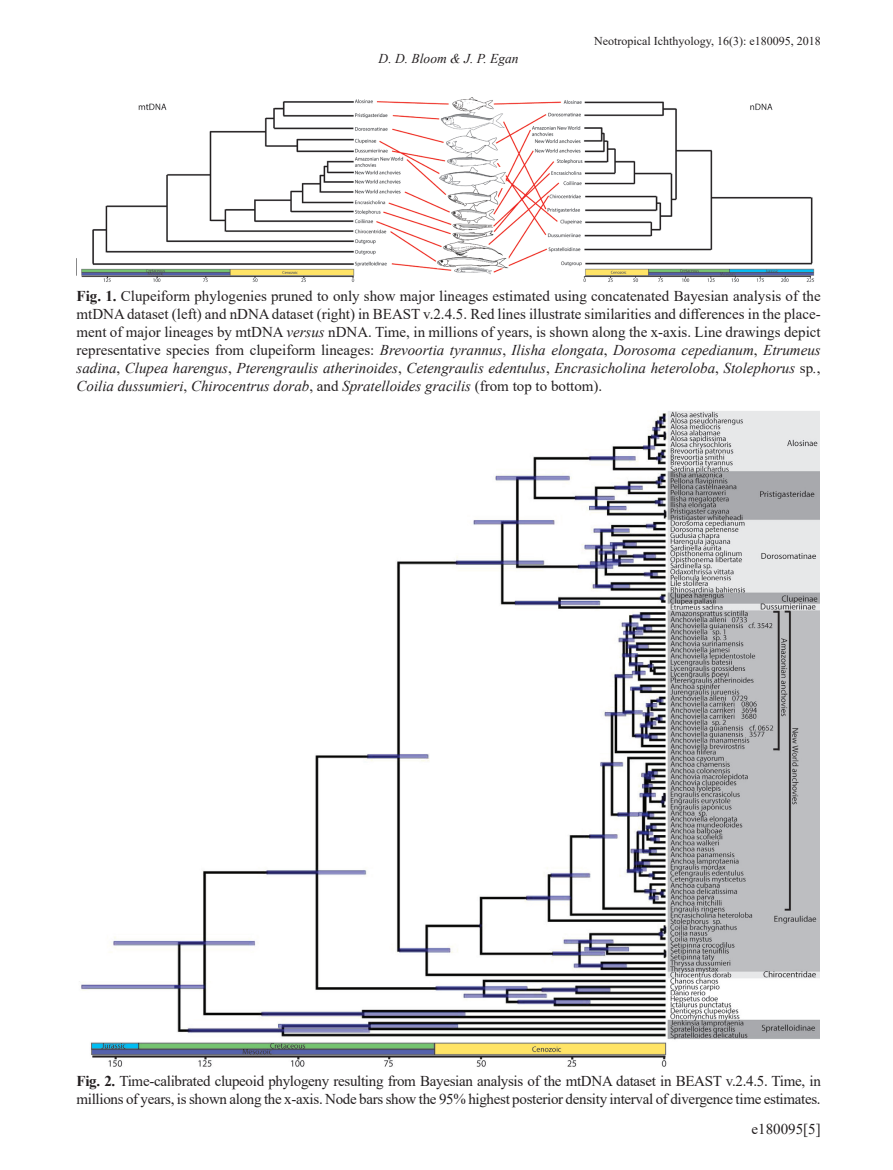
<style>
.page{position:relative;width:893px;height:1170px;background:#fff}
.page>*{position:absolute;margin:0;border:0;box-sizing:border-box;transform-origin:0 0}
.Legendas{font:15px/18px "Times New Roman";letter-spacing:-.02em;color:#231f20;text-align:justify}
.Legendas-2{font:15px "Times New Roman";color:#231f20}
.t1{font:italic 13.5px "Times New Roman";color:#231f20}
.t2{font:12px "Times New Roman";color:#231f20}
.s1{font-weight:700}
.s2{font-style:italic}
</style>
<div class="page">
<img style="left:81px;top:98px;width:734px;height:184px">
<img style="left:79px;top:411px;width:740px;height:656px">
<p class="t1" style="left:379px;top:49px;width:141px">D. D. Bloom &amp; J. P. Egan</p>
<p class="t2" style="left:594px;top:32px;width:228px">Neotropical Ichthyology, 16(3): e180095, 2018</p>
<p class="Legendas" style="left:77px;top:286px;width:746px"><span class="s1">Fig. 1.</span> Clupeiform phylogenies pruned to only show major lineages estimated using concatenated Bayesian analysis of the mtDNA dataset (left) and nDNA dataset (right) in BEAST v.2.4.5. Red lines illustrate similarities and differences in the place&shy;ment of major lineages by mtDNA <span class="s2">versus</span> nDNA. Time, in millions of years, is shown along the x-axis. Line drawings depict representative species from clupeiform lineages: <span class="s2">Brevoortia tyrannus</span>, <span class="s2">Ilisha elongata</span>, <span class="s2">Dorosoma cepedianum</span>, <span class="s2">Etrumeus sadina</span>, <span class="s2">Clupea harengus</span>, <span class="s2">Pterengraulis atherinoides</span>, <span class="s2">Cetengraulis edentulus</span>, <span class="s2">Encrasicholina heteroloba</span>, <span class="s2">Stolephorus</span> sp<span class="s2">.</span>, <span class="s2">Coilia dussumieri</span>, <span class="s2">Chirocentrus dorab</span>, and <span class="s2">Spratelloides gracilis</span> (from top to bottom).</p>
<p class="Legendas" style="left:77px;top:1071px;width:746px"><span class="s1">Fig. 2.</span> Time-calibrated clupeoid phylogeny resulting from Bayesian analysis of the mtDNA dataset in BEAST v.2.4.5. Time, in millions of years, is shown along the x-axis. Node bars show the 95% highest posterior density interval of divergence time estimates.</p>
<p class="Legendas-2" style="left:751px;top:1118px;width:71px">e180095[5]</p>
</div>
